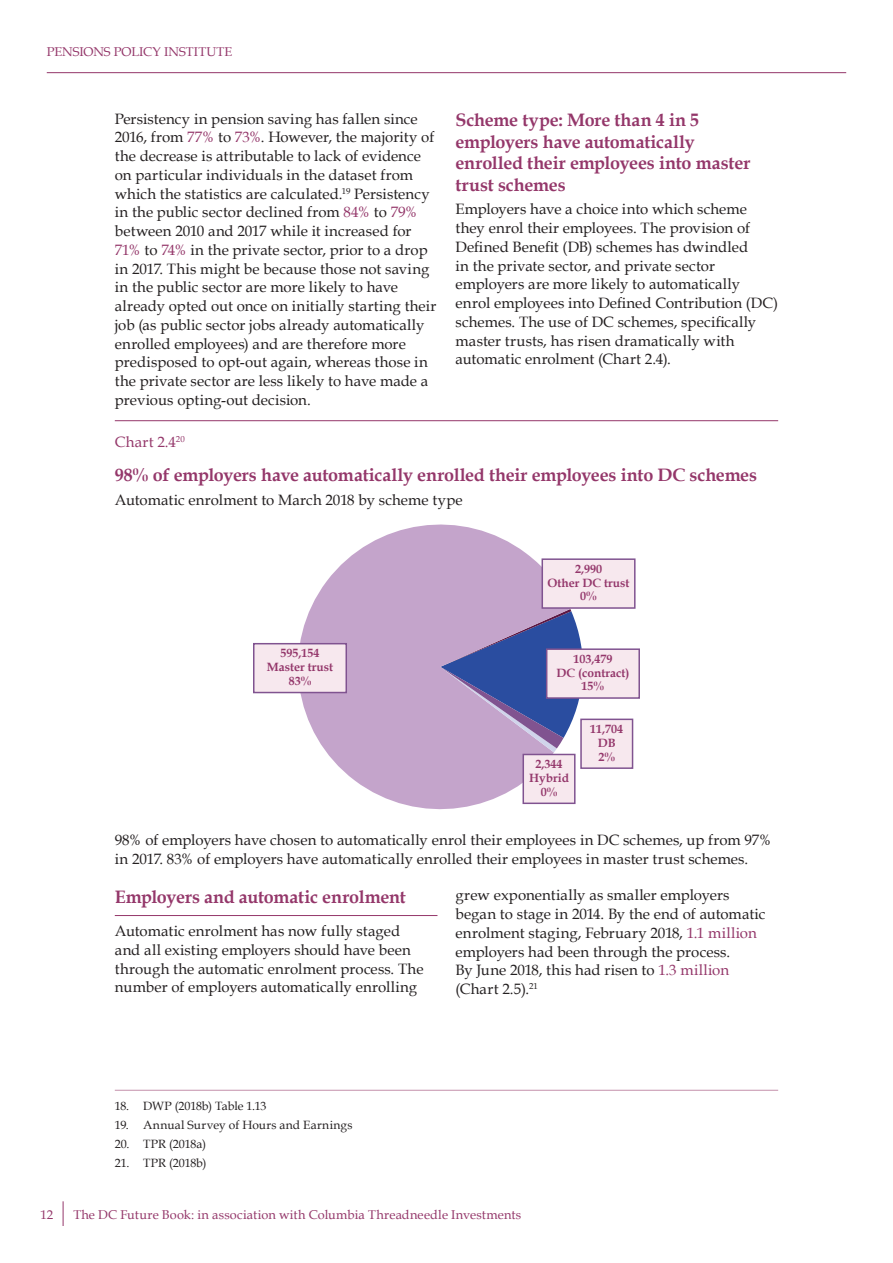
<style>
.page{position:relative;width:893px;height:1263px;background:#fff}
.page>*{position:absolute;margin:0;border:0;box-sizing:border-box;transform-origin:0 0}
.t1{font:700 18px/21.8px "Book Antiqua";letter-spacing:-.015em;color:#94376a}
.t2{font:15px/18.8px "Book Antiqua";letter-spacing:.005em;color:#231f20}
.t3{font:15px "Book Antiqua";letter-spacing:.02em;color:#94376a}
.t4{font:12.75px "Book Antiqua";letter-spacing:.01em;color:#94376a}
.t5{font:700 12px/13.8px "Book Antiqua";color:#94376b;text-align:center}
.t6{font:12px "Book Antiqua";color:#231f20}
.s1{color:#94376a}
</style>
<div class="page">
<hr style="left:115px;top:420px;width:663px;height:1px;background:#94376a">
<svg style="left:279px;top:524px;width:291px;height:285px;fill:#c4a4cb"></svg>
<svg style="left:440px;top:609px;width:149px;height:143px;background:#8683ba"></svg>
<div style="left:542px;top:559px;width:93px;height:49px;background:#f7e8ee"></div>
<div style="left:541px;top:558px;width:95px;height:51px;border:2px solid #805390"></div>
<div style="left:547px;top:649px;width:92px;height:49px;background:#f7e8ee"></div>
<div style="left:546px;top:648px;width:94px;height:51px;border:2px solid #805390"></div>
<div style="left:254px;top:644px;width:92px;height:48px;background:#f7e8ee"></div>
<div style="left:253px;top:643px;width:94px;height:50px;border:2px solid #805390"></div>
<div style="left:581px;top:719px;width:52px;height:49px;background:#f7e8ee"></div>
<div style="left:580px;top:719px;width:53px;height:50px;border:2px solid #805390"></div>
<div style="left:523px;top:754px;width:52px;height:49px;background:#f7e8ee"></div>
<div style="left:522px;top:754px;width:53px;height:50px;border:2px solid #805390"></div>
<hr style="left:115px;top:915px;width:322px;height:1px;background:#94376a">
<hr style="left:115px;top:1090px;width:663px;height:1px;background:#c491ab">
<svg style="left:63px;top:1201px;width:1px;height:25px"></svg>
<hr style="left:47px;top:72px;width:799px;height:1px;background:#94376a">
<p class="t4" style="left:47px;top:43px;width:187px">PENSIONS POLICY INSTITUTE</p>
<p class="t2" style="left:115px;top:109px;width:323px">Persistency in pension saving has fallen since 2016, from <span class="s1">77%</span> to <span class="s1">73%</span>. However, the majority of the decrease is attributable to lack of evidence on particular individuals in the dataset from which the statistics are calculated.<sup>19</sup> Persistency in the public sector declined from <span class="s1">84%</span> to <span class="s1">79% </span>between 2010 and 2017 while it increased for <span class="s1">71%</span> to <span class="s1">74%</span> in the private sector, prior to a drop in 2017. This might be because those not saving in the public sector are more likely to have already opted out once on initially starting their job (as public sector jobs already automatically enrolled employees) and are therefore more predisposed to opt-out again, whereas those in the private sector are less likely to have made a previous opting-out decision.</p>
<p class="t1" style="left:455px;top:109px;width:296px">Scheme type: More than 4 in 5 employers have automatically enrolled their employees into master trust schemes</p>
<p class="t2" style="left:455px;top:200px;width:324px">Employers have a choice into which scheme they enrol their employees. The provision of Defined Benefit (DB) schemes has dwindled<br>in the private sector, and private sector employers are more likely to automatically enrol employees into Defined Contribution (DC) schemes. The use of DC schemes, specifically master trusts, has risen dramatically with automatic enrolment (Chart 2.4).</p>
<p class="t3" style="left:115px;top:431px;width:71px">Chart 2.4<sup>20</sup></p>
<p class="t1" style="left:115px;top:464px;width:644px">98% of employers have automatically enrolled their employees into DC schemes</p>
<p class="t2" style="left:115px;top:490px;width:349px">Automatic enrolment to March 2018 by scheme type</p>
<p class="t5" style="left:267px;top:646px;width:68px">595,154<br>Master trust<br>83%</p>
<p class="t5" style="left:548px;top:562px;width:83px">2,990<br>Other DC trust<br>0%</p>
<p class="t5" style="left:556px;top:652px;width:74px">103,479<br>DC (contract)<br>15%</p>
<p class="t5" style="left:590px;top:722px;width:34px">11,704<br>DB<br>2%</p>
<p class="t5" style="left:529px;top:757px;width:41px">2,344<br>Hybrid<br>0%</p>
<p class="t2" style="left:115px;top:830px;width:658px">98% of employers have chosen to automatically enrol their employees in DC schemes, up from 97% in 2017. 83% of employers have automatically enrolled their employees in master trust schemes.</p>
<p class="t1" style="left:115px;top:886px;width:292px">Employers and automatic enrolment</p>
<p class="t2" style="left:115px;top:921px;width:310px">Automatic enrolment has now fully staged and all existing employers should have been through the automatic enrolment process. The number of employers automatically enrolling</p>
<p class="t2" style="left:455px;top:885px;width:312px">grew exponentially as smaller employers began to stage in 2014. By the end of automatic enrolment staging, February 2018, <span class="s1">1.1 million </span>employers had been through the process.<br>By June 2018, this had risen to <span class="s1">1.3 million </span>(Chart 2.5).<sup>21</sup></p>
<p class="t6" style="left:115px;top:1097px;width:153px">18. DWP (2018b) Table 1.13</p>
<p class="t6" style="left:115px;top:1116px;width:239px">19. Annual Survey of Hours and Earnings</p>
<p class="t6" style="left:115px;top:1135px;width:93px">20. TPR (2018a)</p>
<p class="t6" style="left:115px;top:1155px;width:93px">21. TPR (2018b)</p>
<p class="t4" style="left:40px;top:1205px;width:14px">12</p>
<p class="t4" style="left:73px;top:1205px;width:449px">The DC Future Book: in association with Columbia Threadneedle Investments</p>
</div>
